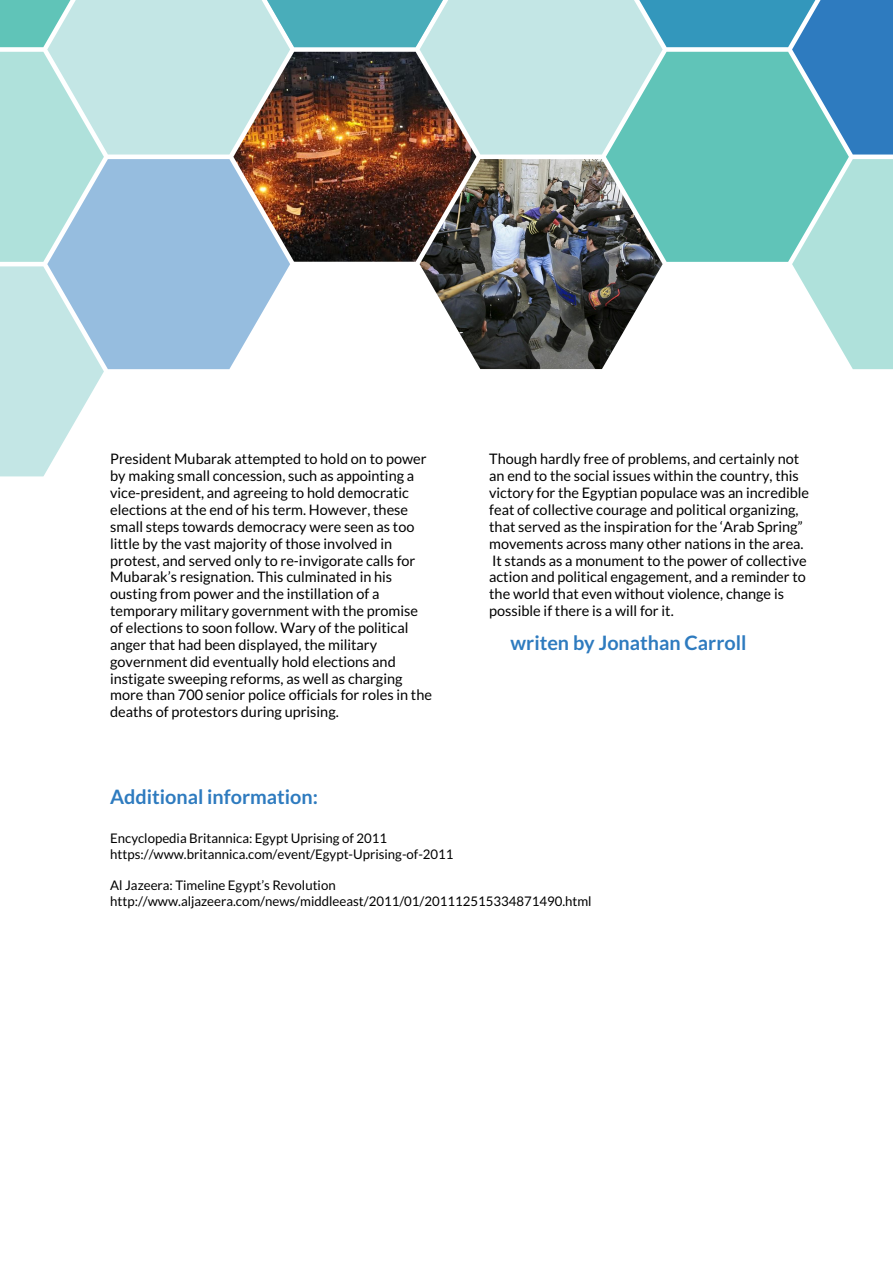
<style>
.page{position:relative;width:893px;height:1263px;background:#fff}
.page>*{position:absolute;margin:0;border:0;box-sizing:border-box;transform-origin:0 0}
.t1{font:700 19.8px "Lato";color:#2e7bbf}
.t2{font:14.55px/16.8px "Lato";color:#000}
.t3{font:13.2px/15.8px "Lato";color:#000}
</style>
<div class="page">
<svg style="left:0;top:0;width:892px;height:477px"></svg>
<p class="t2" style="left:110px;top:450px;width:323px">President Mubarak attempted to hold on to power by making small concession, such as appointing a vice-president, and agreeing to hold democratic elections at the end of his term. However, these small steps towards democracy were seen as too little by the vast majority of those involved in protest, and served only to re-invigorate calls for Mubarak’s resignation. This culminated in his ousting from power and the instillation of a temporary military government with the promise of elections to soon follow. Wary of the political anger that had been displayed, the military government did eventually hold elections and instigate sweeping reforms, as well as charging more than 700 senior police officials for roles in the deaths of protestors during uprising.</p>
<p class="t2" style="left:489px;top:450px;width:321px">Though hardly free of problems, and certainly not an end to the social issues within the country, this victory for the Egyptian populace was an incredible feat of collective courage and political organizing, that served as the inspiration for the ‘Arab Spring” movements across many other nations in the area.<br>It stands as a monument to the power of collective action and political engagement, and a reminder to the world that even without violence, change is possible if there is a will for it.</p>
<h1 class="t1" style="left:510px;top:631px;width:237px">writen by Jonathan Carroll</h1>
<h1 class="t1" style="left:110px;top:785px;width:209px">Additional information:</h1>
<p class="t3" style="left:110px;top:830px;width:345px">Encyclopedia Britannica: Egypt Uprising of 2011 https://www.britannica.com/event/Egypt-Uprising-of-2011</p>
<p class="t3" style="left:110px;top:877px;width:483px">Al Jazeera: Timeline Egypt’s Revolution http://www.aljazeera.com/news/middleeast/2011/01/201112515334871490.html</p>
</div>
